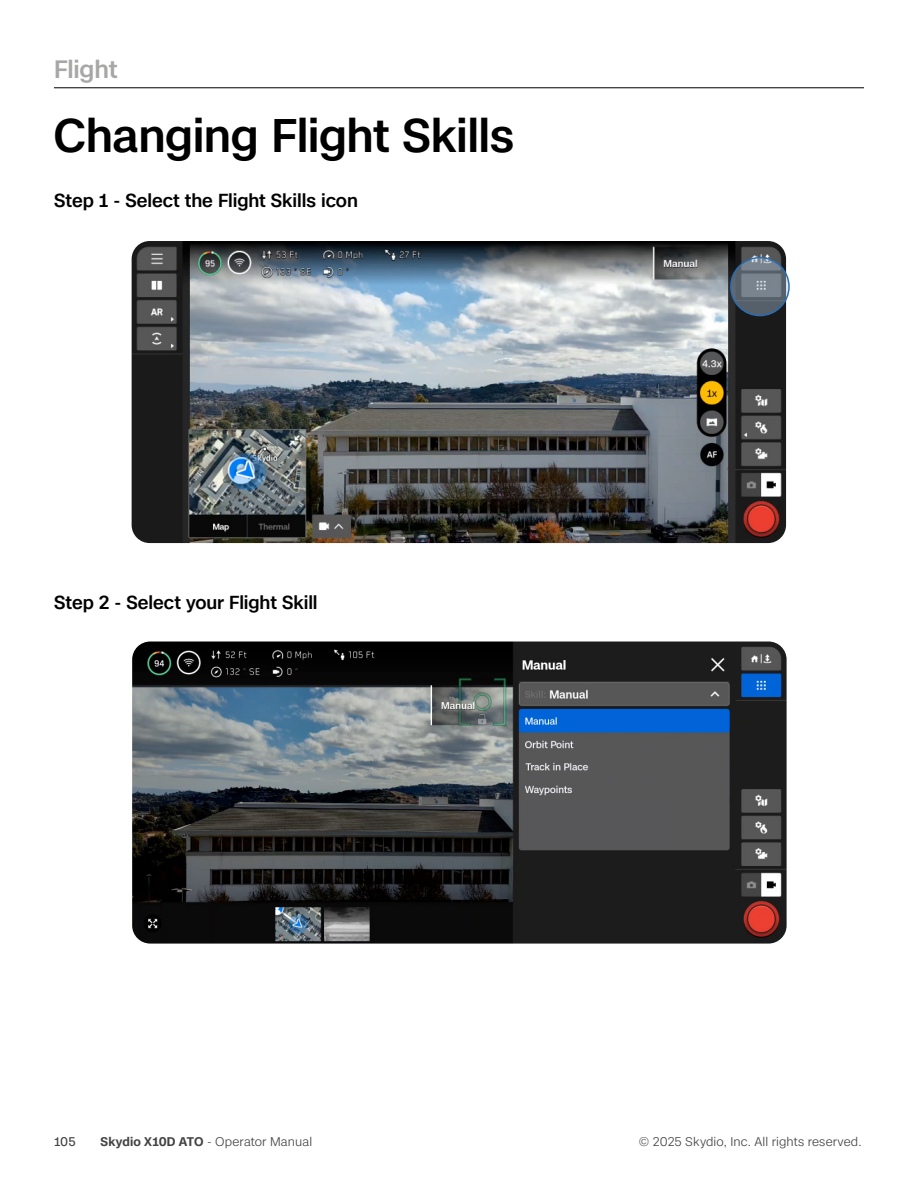
<style>
.page{position:relative;width:918px;height:1188px;background:#fff}
.page>*{position:absolute;margin:0;border:0;box-sizing:border-box;transform-origin:0 0}
.t1{font:500 45px "Case";letter-spacing:-.01em;color:#000}
.Section_Headings_Eyebrow{font:500 24px "Case";letter-spacing:-.01em;color:#a7a7a6}
.Body_copy_medium-8{font:500 18px "Case";letter-spacing:-.005em;color:#000}
.t2{font:300 12px "Case";letter-spacing:.01em;color:#434343}
.t3{font:12px "Case";color:#434343}
.s1{font-weight:600}
</style>
<div class="page">
<hr style="left:54px;top:87px;width:810px;height:1px;background:#000">
<img style="left:132px;top:241px;width:654px;height:302px">
<div style="left:730px;top:257px;width:60px;height:59px;border:2px solid #296db6;border-radius:50%"></div>
<svg style="left:732px;top:258px;width:57px;height:57px"></svg>
<img style="left:132px;top:642px;width:655px;height:302px">
<p class="Section_Headings_Eyebrow" style="left:54px;top:51px;width:65px">Flight</p>
<p class="t1" style="left:54px;top:101px;width:462px">Changing Flight Skills</p>
<p class="Body_copy_medium-8" style="left:54px;top:186px;width:305px">Step 1 - Select the Flight Skills icon</p>
<p class="Body_copy_medium-8" style="left:54px;top:589px;width:265px">Step 2 - Select your Flight Skill</p>
<p class="t3" style="left:54px;top:1132px;width:23px">105</p>
<p class="t2" style="left:101px;top:1132px;width:213px"><span class="s1">Skydio X10D ATO</span> - Operator Manual</p>
<p class="t2" style="left:639px;top:1132px;width:224px">© 2025 Skydio, Inc. All rights reserved.</p>
</div>
